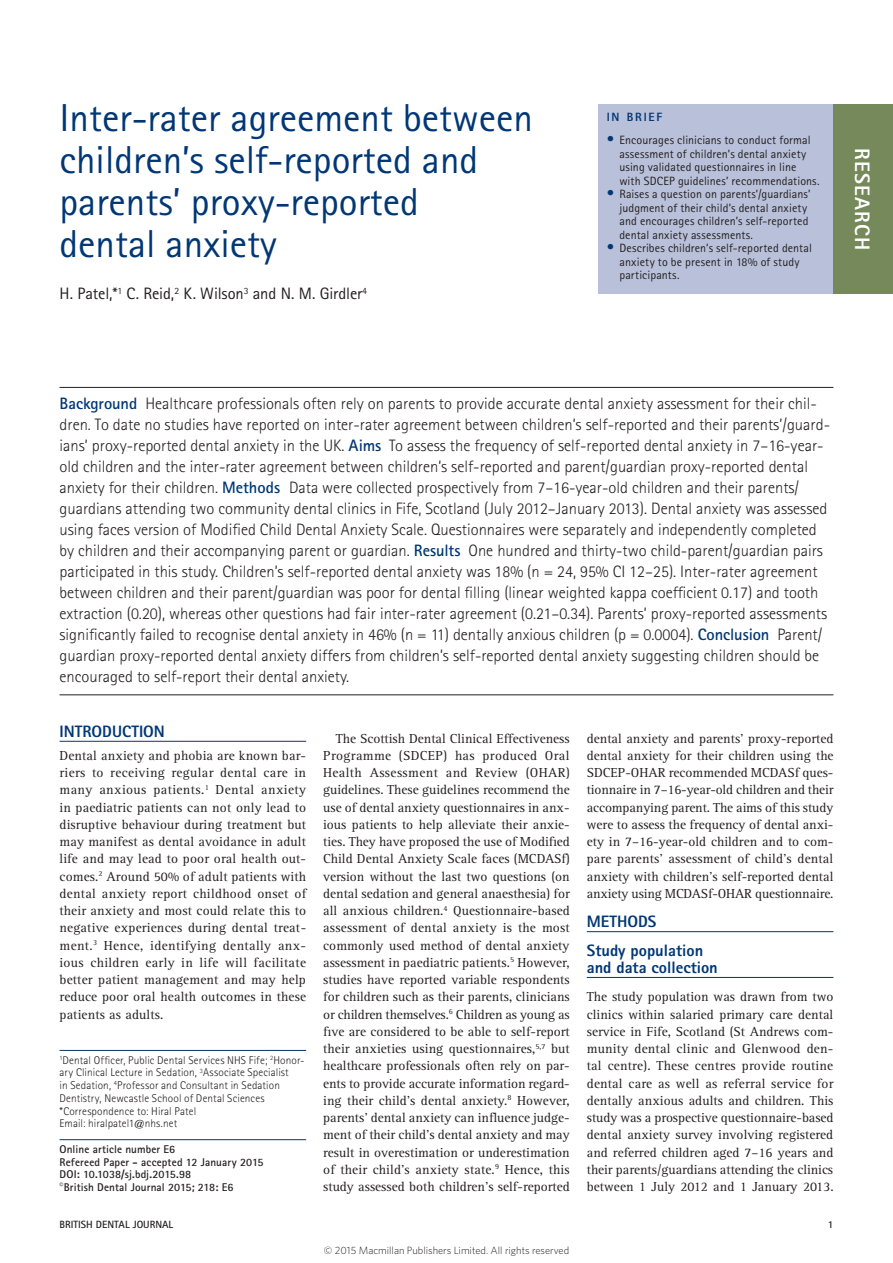
<style>
.page{position:relative;width:893px;height:1263px;background:#fff}
.page>*{position:absolute;margin:0;border:0;box-sizing:border-box;transform-origin:0 0}
.head{font:39px/42px "Rotis Sans Serif Std 2";color:#013775}
.t1{font:800 21px "Rotis Sans Serif Std";letter-spacing:.055em;color:#fff}
.abstract{font:300 16.5px/21px "Rotis Sans Serif Std";color:#231f20}
.author{font:16.5px "Rotis Sans Serif Std 2";letter-spacing:-.01em;color:#231f20}
.crosshead_2{font:800 16.5px/16.5px "Rotis Sans Serif Std";color:#013775}
.crosshead_1{font:800 16.5px "Rotis Sans Serif Std";color:#013775}
.body{font:13.5px/17.2px "Rotis Serif Std";color:#231f20;text-align:justify}
.body_fullout{font:13.5px/17.2px "Rotis Serif Std";letter-spacing:.005em;color:#231f20;text-align:justify}
.in_brief{font:12px/13.5px "Rotis Sans Serif Std 2";letter-spacing:.01em;color:#231f20}
.t2{font:800 12px "Rotis Sans Serif Std";letter-spacing:.15em;color:#013775}
.author_biog{font:300 11.25px/12.8px "Rotis Sans Serif Std";letter-spacing:.01em;color:#231f20}
.article_details{font:700 11.25px/12.8px "Rotis Sans Serif Std";letter-spacing:.01em;color:#231f20}
.t3{font:300 10.5px "Whitney";color:#231f20}
.t4{font:700 10.5px "Rotis Sans Serif Std";color:#231f20}
.s1{font-family:"Rotis Sans Serif Std";font-size:15px;color:#013775}
.s2{font-weight:700;color:#013775}
</style>
<div class="page">
<hr style="left:60px;top:741px;width:246px;height:1px;background:#013775">
<hr style="left:60px;top:387px;width:773px;height:1px;background:#231f20">
<hr style="left:60px;top:694px;width:773px;height:1px;background:#231f20">
<hr style="left:587px;top:931px;width:246px;height:1px;background:#013775">
<hr style="left:587px;top:977px;width:246px;height:1px;background:#013775">
<hr style="left:60px;top:1050px;width:246px;height:1px;background:#013775">
<hr style="left:60px;top:1139px;width:246px;height:1px;background:#013775">
<div style="left:598px;top:104px;width:295px;height:190px;background:#b9c0d9"></div>
<div style="left:833px;top:104px;width:60px;height:190px;background:#76895b"></div>
<p class="head" style="left:60px;top:97px;width:475px">Inter-rater agreement between children’s self-reported and parents’ proxy-reported<br>dental anxiety</p>
<p class="author" style="left:60px;top:284px;width:309px">H. Patel,*<sup>1</sup> C. Reid,<sup>2</sup> K. Wilson<sup>3</sup> and N. M. Girdler<sup>4</sup></p>
<p class="t2" style="left:607px;top:109px;width:57px">IN BRIEF</p>
<p class="in_brief" style="left:619px;top:133px;width:202px;text-indent:-13px"><span class="s1">•</span> Encourages clinicians to conduct formal assessment of children’s dental anxiety using validated questionnaires in line with SDCEP guidelines’ recommendations.</p>
<p class="in_brief" style="left:619px;top:187px;width:193px;text-indent:-13px"><span class="s1">•</span> Raises a question on parents’/guardians’ judgment of their child’s dental anxiety and encourages children’s self-reported dental anxiety assessments.</p>
<p class="in_brief" style="left:619px;top:241px;width:194px;text-indent:-13px"><span class="s1">•</span> Describes children’s self-reported dental anxiety to be present in 18% of study participants.</p>
<p class="t1" style="left:876px;top:148px;width:103px;rotate:90deg">RESEARCH</p>
<p class="abstract" style="left:60px;top:393px;width:772px"><span class="s2">Background</span> Healthcare professionals often rely on parents to provide accurate dental anxiety assessment for their chil&shy;dren. To date no studies have reported on inter-rater agreement between children’s self-reported and their parents’/guard&shy;ians’ proxy-reported dental anxiety in the UK. <span class="s2">Aims</span> To assess the frequency of self-reported dental anxiety in 7–16-year&shy;old children and the inter-rater agreement between children’s self-reported and parent/guardian proxy-reported dental anxiety for their children. <span class="s2">Methods</span> Data were collected prospectively from 7–16-year-old children and their parents/ guardians attending two community dental clinics in Fife, Scotland (July 2012–January 2013). Dental anxiety was assessed using faces version of Modified Child Dental Anxiety Scale. Questionnaires were separately and independently completed by children and their accompanying parent or guardian. <span class="s2">Results</span> One hundred and thirty-two child-parent/guardian pairs participated in this study. Children’s self-reported dental anxiety was 18% (n = 24, 95% CI 12–25). Inter-rater agreement between children and their parent/guardian was poor for dental filling (linear weighted kappa coefficient 0.17) and tooth extraction (0.20), whereas other questions had fair inter-rater agreement (0.21–0.34). Parents’ proxy-reported assessments significantly failed to recognise dental anxiety in 46% (n = 11) dentally anxious children (p = 0.0004). <span class="s2">Conclusion</span> Parent/ guardian proxy-reported dental anxiety differs from children’s self-reported dental anxiety suggesting children should be encouraged to self-report their dental anxiety.</p>
<p class="crosshead_1" style="left:60px;top:720px;width:107px">INTRODUCTION</p>
<p class="body_fullout" style="left:60px;top:747px;width:248px">Dental anxiety and phobia are known bar&shy;riers to receiving regular dental care in many anxious patients.<sup>1</sup> Dental anxiety in paediatric patients can not only lead to disruptive behaviour during treatment but may manifest as dental avoidance in adult life and may lead to poor oral health out&shy;comes.<sup>2</sup> Around 50% of adult patients with dental anxiety report childhood onset of their anxiety and most could relate this to negative experiences during dental treat&shy;ment.<sup>3</sup> Hence, identifying dentally anx&shy;ious children early in life will facilitate better patient management and may help reduce poor oral health outcomes in these patients as adults.</p>
<p class="author_biog" style="left:60px;top:1053px;width:247px"><sup>1</sup>Dental Officer, Public Dental Services NHS Fife; <sup>2</sup>Honor&shy;ary Clinical Lecture in Sedation, <sup>3</sup>Associate Specialist<br>in Sedation, <sup>4</sup>Professor and Consultant in Sedation Dentistry, Newcastle School of Dental Sciences *Correspondence to: Hiral Patel<br>Email: hiralpatel1@nhs.net</p>
<p class="article_details" style="left:60px;top:1142px;width:205px">Online article number E6<br>Refereed Paper - accepted 12 January 2015<br>DOI: 10.1038/sj.bdj.2015.98<br><sup>©</sup>British Dental Journal 2015; 218: E6</p>
<p class="body" style="left:323px;top:730px;width:248px;text-indent:13px">The Scottish Dental Clinical Effectiveness Programme (SDCEP) has produced Oral Health Assessment and Review (OHAR) guidelines. These guidelines recommend the use of dental anxiety questionnaires in anx&shy;ious patients to help alleviate their anxie&shy;ties. They have proposed the use of Modified Child Dental Anxiety Scale faces (MCDASf) version without the last two questions (on dental sedation and general anaesthesia) for all anxious children.<sup>4</sup> Questionnaire-based assessment of dental anxiety is the most commonly used method of dental anxiety assessment in paediatric patients.<sup>5</sup> However, studies have reported variable respondents for children such as their parents, clinicians or children themselves.<sup>6</sup> Children as young as five are considered to be able to self-report their anxieties using questionnaires,<sup>5,7</sup> but healthcare professionals often rely on par&shy;ents to provide accurate information regard&shy;ing their child’s dental anxiety.<sup>8</sup> However, parents’ dental anxiety can influence judge&shy;ment of their child’s dental anxiety and may result in overestimation or underestimation of their child’s anxiety state.<sup>9</sup> Hence, this study assessed both children’s self-reported</p>
<p class="body" style="left:587px;top:730px;width:248px">dental anxiety and parents’ proxy-reported dental anxiety for their children using the SDCEP-OHAR recommended MCDASf ques&shy;tionnaire in 7–16-year-old children and their accompanying parent. The aims of this study were to assess the frequency of dental anxi&shy;ety in 7–16-year-old children and to com&shy;pare parents’ assessment of child’s dental anxiety with children’s self-reported dental anxiety using MCDASf-OHAR questionnaire.</p>
<p class="crosshead_1" style="left:587px;top:911px;width:71px">METHODS</p>
<p class="crosshead_2" style="left:587px;top:942px;width:133px">Study population and data collection</p>
<p class="body_fullout" style="left:587px;top:988px;width:248px">The study population was drawn from two clinics within salaried primary care dental service in Fife, Scotland (St Andrews com&shy;munity dental clinic and Glenwood den&shy;tal centre). These centres provide routine dental care as well as referral service for dentally anxious adults and children. This study was a prospective questionnaire-based dental anxiety survey involving registered and referred children aged 7–16 years and their parents/guardians attending the clinics between 1 July 2012 and 1 January 2013.</p>
<p class="t4" style="left:60px;top:1217px;width:115px">BRITISH DENTAL JOURNAL</p>
<p class="t4" style="left:828px;top:1217px;width:7px">1</p>
<p class="t3" style="left:324px;top:1243px;width:247px">© 2015 Macmillan Publishers Limited. All rights reserved</p>
</div>
